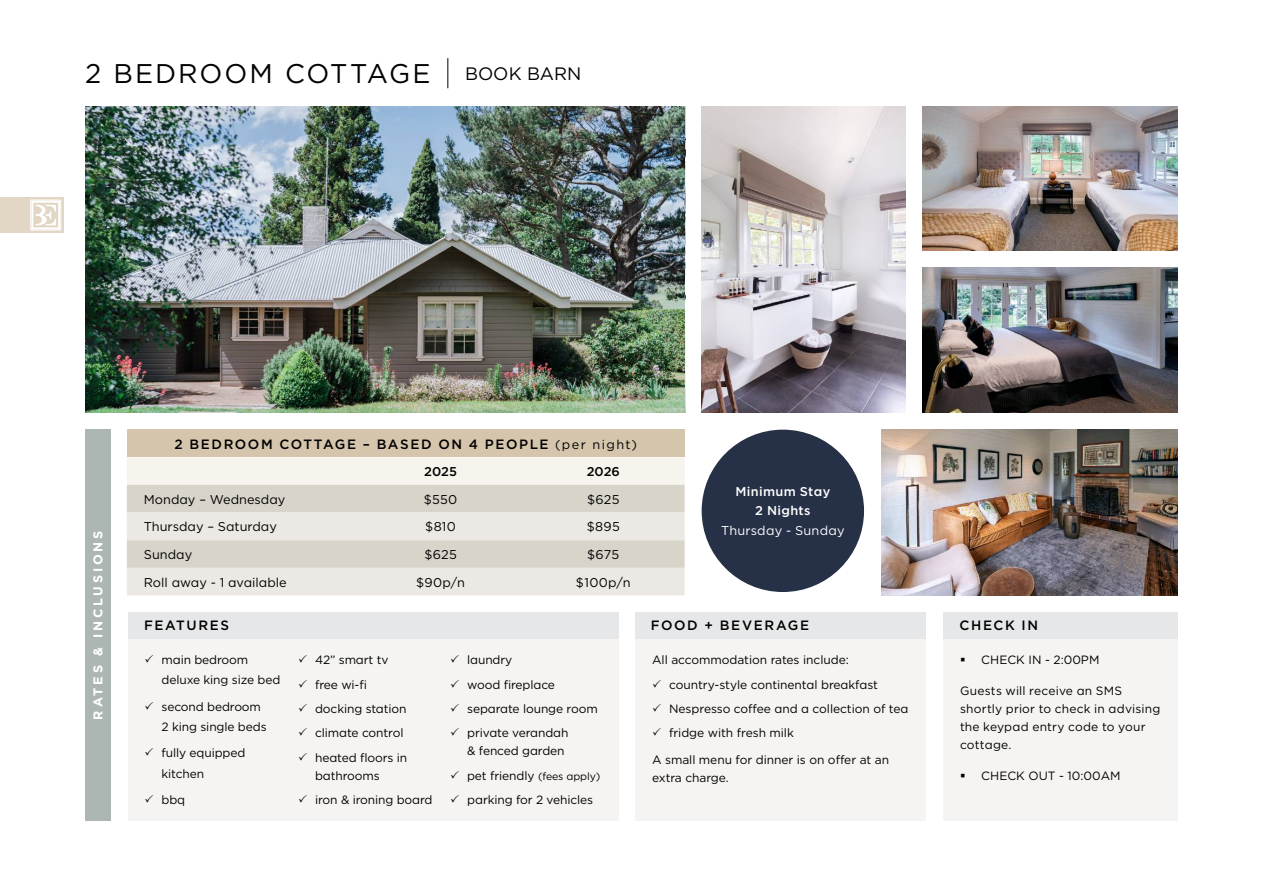
<style>
.page{position:relative;width:1263px;height:893px;background:#fff}
.page>*{position:absolute;margin:0;border:0;box-sizing:border-box;transform-origin:0 0}
.t1{font:27px "Gotham";letter-spacing:.07em;color:#000}
.t2{font:18px "Gotham";color:#000}
.t3{font:500 13.5px "Gotham";letter-spacing:.12em;color:#000}
.t4{font:12.75px "Gotham";color:#000}
.t5{font:500 12.75px/19.5px "Gotham";letter-spacing:.025em;color:#fff;text-align:center}
.t6{font:700 12.75px "Gotham";letter-spacing:.22em;color:#fff}
.t7{font:12.75px "Gotham";letter-spacing:.015em;color:#fff}
.t8{font:500 12.75px "Gotham";color:#000}
.t9{font:12px/18px "Gotham";letter-spacing:-.01em;color:#000}
.t10{font:12px/18px "Gotham";letter-spacing:.015em;color:#000}
.s1{font-weight:400;font-size:12.75px}
.s2{font-size:10.5px}
</style>
<div class="page">
<img style="left:85px;top:106px;width:600px;height:306px">
<img style="left:702px;top:106px;width:204px;height:306px">
<img style="left:923px;top:106px;width:255px;height:145px">
<img style="left:923px;top:268px;width:255px;height:145px">
<div style="left:635px;top:612px;width:291px;height:209px;background:#f5f4f2"></div>
<div style="left:635px;top:612px;width:291px;height:27px;background:#e6e7e8"></div>
<div style="left:943px;top:612px;width:235px;height:209px;background:#f5f4f2"></div>
<div style="left:943px;top:612px;width:235px;height:27px;background:#e6e7e8"></div>
<div style="left:85px;top:429px;width:26px;height:392px;background:#acb7b3"></div>
<div style="left:128px;top:612px;width:490px;height:209px;background:#f5f4f2"></div>
<div style="left:128px;top:612px;width:490px;height:27px;background:#e6e7e8"></div>
<img style="left:881px;top:430px;width:297px;height:165px">
<div style="left:702px;top:430px;width:162px;height:162px;background:#263147;border-radius:50%"></div>
<div style="left:0;top:197px;width:64px;height:35px;background:#e2d6c5"></div>
<svg style="left:30px;top:200px;width:31px;height:30px"></svg>
<hr style="left:448px;top:58px;width:1px;height:30px;background:#000">
<div style="left:127px;top:430px;width:558px;height:27px;background:#d5c5ac"></div>
<div style="left:127px;top:457px;width:558px;height:28px;background:#f7f4ee"></div>
<div style="left:127px;top:485px;width:558px;height:28px;background:#d8d4ca"></div>
<svg style="left:127px;top:513px;width:558px;height:82px;background:#e5e2db"></svg>
<h1 class="t1" style="left:85px;top:56px;width:347px">2 BEDROOM COTTAGE</h1>
<h2 class="t2" style="left:465px;top:62px;width:118px">BOOK BARN</h2>
<p class="t6" style="left:90px;top:720px;width:191px;rotate:-90deg">RATES &amp; INCLUSIONS</p>
<p class="t3" style="left:174px;top:435px;width:464px">2 BEDROOM COTTAGE – BASED ON 4 PEOPLE <span class="s1">(per night)</span></p>
<p class="t8" style="left:424px;top:463px;width:34px">2025</p>
<p class="t8" style="left:587px;top:463px;width:35px">2026</p>
<p class="t4" style="left:144px;top:491px;width:143px">Monday – Wednesday</p>
<p class="t4" style="left:424px;top:491px;width:35px">$550</p>
<p class="t4" style="left:587px;top:491px;width:34px">$625</p>
<p class="t4" style="left:144px;top:519px;width:135px">Thursday – Saturday</p>
<p class="t4" style="left:425px;top:519px;width:32px">$810</p>
<p class="t4" style="left:587px;top:519px;width:35px">$895</p>
<p class="t4" style="left:144px;top:546px;width:50px">Sunday</p>
<p class="t4" style="left:424px;top:546px;width:34px">$625</p>
<p class="t4" style="left:587px;top:546px;width:34px">$675</p>
<p class="t4" style="left:144px;top:574px;width:144px">Roll away - 1 available</p>
<p class="t4" style="left:416px;top:574px;width:50px">$90p/n</p>
<p class="t4" style="left:576px;top:574px;width:56px">$100p/n</p>
<p class="t3" style="left:144px;top:617px;width:87px">FEATURES</p>
<p class="t9" style="left:162px;top:650px;width:120px;line-height:20.1px;text-indent:-17px">✓ main bedroom deluxe king size bed</p>
<p class="t9" style="left:162px;top:696px;width:107px;line-height:20.1px;text-indent:-17px">✓ second bedroom<br>2 king single beds</p>
<p class="t9" style="left:162px;top:743px;width:85px;line-height:20.1px;text-indent:-17px">✓ fully equipped kitchen</p>
<p class="t9" style="left:145px;top:791px;width:42px">✓ bbq</p>
<p class="t9" style="left:298px;top:651px;width:92px">✓ 42” smart tv</p>
<p class="t9" style="left:298px;top:675px;width:70px">✓ free wi-fi</p>
<p class="t9" style="left:298px;top:699px;width:110px">✓ docking station</p>
<p class="t9" style="left:298px;top:724px;width:107px">✓ climate control</p>
<p class="t9" style="left:315px;top:748px;width:94px;text-indent:-17px">✓ heated floors in bathrooms</p>
<p class="t9" style="left:298px;top:791px;width:136px">✓ iron &amp; ironing board</p>
<p class="t9" style="left:450px;top:651px;width:64px">✓ laundry</p>
<p class="t9" style="left:450px;top:675px;width:106px">✓ wood fireplace</p>
<p class="t9" style="left:450px;top:699px;width:149px">✓ separate lounge room</p>
<p class="t9" style="left:467px;top:724px;width:103px;text-indent:-17px">✓ private verandah &amp; fenced garden</p>
<p class="t9" style="left:450px;top:766px;width:152px">✓ pet friendly <span class="s2">(fees apply)</span></p>
<p class="t9" style="left:450px;top:791px;width:144px">✓ parking for 2 vehicles</p>
<p class="t5" style="left:735px;top:481px;width:96px">Minimum Stay<br>2 Nights</p>
<p class="t7" style="left:721px;top:522px;width:125px">Thursday - Sunday</p>
<p class="t3" style="left:651px;top:617px;width:160px">FOOD + BEVERAGE</p>
<p class="t9" style="left:652px;top:651px;width:198px">All accommodation rates include:</p>
<p class="t9" style="left:652px;top:675px;width:227px">✓ country-style continental breakfast</p>
<p class="t9" style="left:652px;top:699px;width:258px">✓ Nespresso coffee and a collection of tea</p>
<p class="t9" style="left:652px;top:724px;width:143px">✓ fridge with fresh milk</p>
<p class="t9" style="left:652px;top:750px;width:238px">A small menu for dinner is on offer at an extra charge.</p>
<p class="t3" style="left:960px;top:617px;width:80px">CHECK IN</p>
<p class="t9" style="left:981px;top:651px;width:120px">CHECK IN - 2:00PM</p>
<p class="t10" style="left:960px;top:682px;width:202px">Guests will receive an SMS shortly prior to check in advising the keypad entry code to your cottage.</p>
<p class="t9" style="left:981px;top:766px;width:141px">CHECK OUT - 10:00AM</p>
</div>
